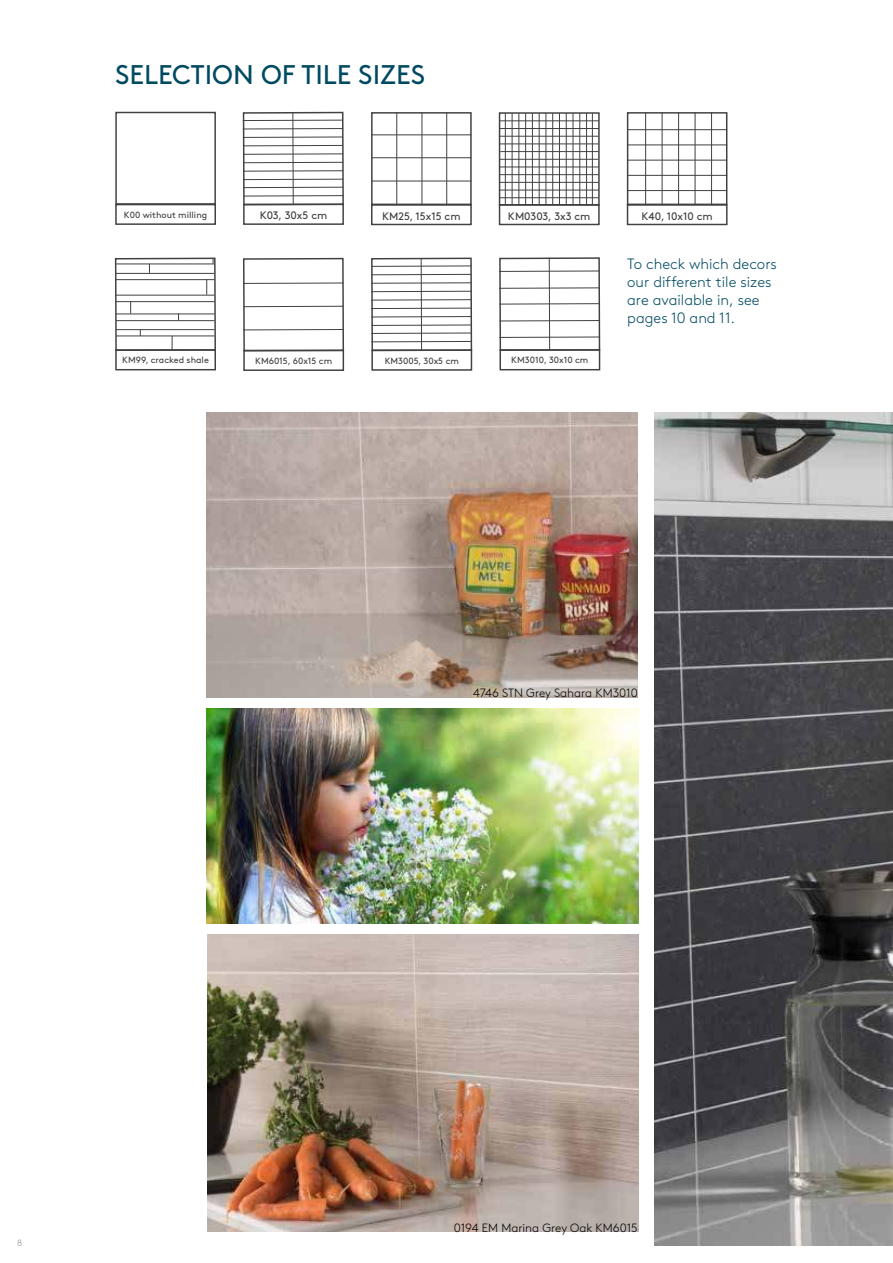
<style>
.page{position:relative;width:893px;height:1263px;background:#fff}
.page>*{position:absolute;margin:0;border:0;box-sizing:border-box;transform-origin:0 0}
.t1{font:27px "Brown";color:#004a61}
.t2{font:300 15px/18px "Brown";color:#004a61}
.t3{font:300 12px "Brown";color:#000}
.t4{font:10.8px "Brown";color:#414042}
.t5{font:9px "Brown";color:#414042}
.t6{font:300 9px "Brown";color:#939598}
</style>
<div class="page">
<img style="left:655px;top:412px;width:238px;height:834px">
<img style="left:207px;top:934px;width:431px;height:298px">
<img style="left:206px;top:412px;width:432px;height:285px">
<img style="left:206px;top:708px;width:432px;height:215px">
<div style="left:499px;top:112px;width:101px;height:94px;border:1px solid #414042"></div>
<div style="left:499px;top:204px;width:101px;height:21px;border:1px solid #414042"></div>
<hr style="left:539px;top:113px;width:1px;height:92px;background:#414042">
<hr style="left:532px;top:113px;width:1px;height:92px;background:#414042">
<hr style="left:525px;top:113px;width:1px;height:92px;background:#414042">
<hr style="left:518px;top:113px;width:1px;height:92px;background:#414042">
<hr style="left:512px;top:113px;width:1px;height:92px;background:#414042">
<hr style="left:505px;top:113px;width:1px;height:92px;background:#414042">
<hr style="left:579px;top:113px;width:1px;height:92px;background:#414042">
<hr style="left:592px;top:113px;width:1px;height:92px;background:#414042">
<hr style="left:573px;top:113px;width:1px;height:92px;background:#414042">
<hr style="left:566px;top:113px;width:1px;height:92px;background:#414042">
<hr style="left:559px;top:113px;width:1px;height:92px;background:#414042">
<hr style="left:552px;top:113px;width:1px;height:92px;background:#414042">
<hr style="left:546px;top:113px;width:1px;height:92px;background:#414042">
<hr style="left:586px;top:113px;width:1px;height:92px;background:#414042">
<hr style="left:499px;top:136px;width:99px;height:1px;background:#414042">
<hr style="left:499px;top:197px;width:100px;height:1px;background:#414042">
<hr style="left:500px;top:190px;width:98px;height:1px;background:#414042">
<hr style="left:499px;top:182px;width:100px;height:1px;background:#414042">
<hr style="left:499px;top:174px;width:100px;height:1px;background:#414042">
<hr style="left:500px;top:167px;width:99px;height:1px;background:#414042">
<hr style="left:500px;top:159px;width:98px;height:1px;background:#414042">
<hr style="left:500px;top:151px;width:98px;height:1px;background:#414042">
<hr style="left:500px;top:144px;width:98px;height:1px;background:#414042">
<hr style="left:499px;top:128px;width:100px;height:1px;background:#414042">
<hr style="left:500px;top:120px;width:99px;height:1px;background:#414042">
<div style="left:243px;top:204px;width:101px;height:21px;border:1px solid #414042"></div>
<div style="left:243px;top:112px;width:101px;height:93px;border:1px solid #414042"></div>
<hr style="left:243px;top:120px;width:100px;height:1px;background:#414042">
<hr style="left:243px;top:128px;width:100px;height:1px;background:#414042">
<hr style="left:292px;top:112px;width:2px;height:93px;background:#414042">
<hr style="left:243px;top:137px;width:100px;height:1px;background:#414042">
<hr style="left:243px;top:145px;width:100px;height:1px;background:#414042">
<hr style="left:243px;top:153px;width:100px;height:2px;background:#414042">
<hr style="left:243px;top:162px;width:100px;height:1px;background:#414042">
<hr style="left:243px;top:170px;width:100px;height:2px;background:#414042">
<hr style="left:243px;top:179px;width:100px;height:1px;background:#414042">
<hr style="left:243px;top:187px;width:100px;height:1px;background:#414042">
<hr style="left:243px;top:195px;width:100px;height:1px;background:#414042">
<div style="left:371px;top:112px;width:101px;height:93px;border:1px solid #414042"></div>
<hr style="left:371px;top:157px;width:100px;height:1px;background:#414042">
<hr style="left:371px;top:134px;width:100px;height:1px;background:#414042">
<hr style="left:371px;top:181px;width:100px;height:1px;background:#414042">
<hr style="left:396px;top:112px;width:1px;height:93px;background:#414042">
<hr style="left:422px;top:112px;width:1px;height:93px;background:#414042">
<hr style="left:446px;top:112px;width:1px;height:93px;background:#414042">
<div style="left:371px;top:204px;width:101px;height:21px;border:1px solid #414042"></div>
<div style="left:115px;top:112px;width:101px;height:93px;border:1px solid #414042"></div>
<div style="left:115px;top:204px;width:101px;height:21px;border:1px solid #414042"></div>
<div style="left:627px;top:112px;width:100px;height:93px;border:1px solid #414042"></div>
<hr style="left:627px;top:160px;width:100px;height:1px;background:#414042">
<hr style="left:627px;top:129px;width:100px;height:1px;background:#414042">
<hr style="left:627px;top:190px;width:100px;height:1px;background:#414042">
<hr style="left:627px;top:175px;width:100px;height:1px;background:#414042">
<hr style="left:627px;top:145px;width:100px;height:1px;background:#414042">
<hr style="left:662px;top:112px;width:1px;height:93px;background:#414042">
<hr style="left:645px;top:112px;width:1px;height:93px;background:#414042">
<hr style="left:678px;top:112px;width:1px;height:93px;background:#414042">
<hr style="left:695px;top:112px;width:1px;height:93px;background:#414042">
<hr style="left:711px;top:112px;width:1px;height:93px;background:#414042">
<div style="left:627px;top:204px;width:100px;height:21px;border:1px solid #414042"></div>
<div style="left:115px;top:349px;width:101px;height:21px;border:1px solid #414042"></div>
<div style="left:115px;top:258px;width:101px;height:93px;border:1px solid #414042"></div>
<hr style="left:116px;top:336px;width:98px;height:1px;background:#414042">
<hr style="left:116px;top:329px;width:98px;height:1px;background:#414042">
<hr style="left:116px;top:320px;width:98px;height:1px;background:#414042">
<hr style="left:116px;top:314px;width:98px;height:1px;background:#414042">
<hr style="left:116px;top:301px;width:98px;height:1px;background:#414042">
<hr style="left:116px;top:295px;width:98px;height:1px;background:#414042">
<hr style="left:116px;top:279px;width:98px;height:1px;background:#414042">
<hr style="left:116px;top:273px;width:98px;height:1px;background:#414042">
<hr style="left:116px;top:264px;width:98px;height:1px;background:#414042">
<svg style="left:206px;top:279px;width:1px;height:16px"></svg>
<svg style="left:172px;top:336px;width:1px;height:14px"></svg>
<div style="left:243px;top:350px;width:101px;height:21px;border:1px solid #414042"></div>
<div style="left:243px;top:258px;width:101px;height:93px;border:1px solid #414042"></div>
<hr style="left:243px;top:283px;width:100px;height:1px;background:#414042">
<hr style="left:243px;top:306px;width:100px;height:1px;background:#414042">
<hr style="left:243px;top:329px;width:100px;height:1px;background:#414042">
<div style="left:371px;top:349px;width:101px;height:22px;border:1px solid #414042"></div>
<div style="left:371px;top:258px;width:101px;height:93px;border:1px solid #414042"></div>
<hr style="left:371px;top:266px;width:100px;height:1px;background:#414042">
<hr style="left:371px;top:274px;width:100px;height:1px;background:#414042">
<hr style="left:421px;top:258px;width:1px;height:92px;background:#414042">
<hr style="left:371px;top:282px;width:100px;height:2px;background:#414042">
<hr style="left:371px;top:291px;width:100px;height:1px;background:#414042">
<hr style="left:371px;top:299px;width:100px;height:1px;background:#414042">
<hr style="left:371px;top:308px;width:100px;height:1px;background:#414042">
<hr style="left:371px;top:316px;width:100px;height:1px;background:#414042">
<hr style="left:371px;top:325px;width:101px;height:1px;background:#414042">
<hr style="left:371px;top:333px;width:101px;height:1px;background:#414042">
<hr style="left:371px;top:341px;width:101px;height:1px;background:#414042">
<div style="left:499px;top:349px;width:101px;height:21px;border:1px solid #414042"></div>
<div style="left:499px;top:257px;width:101px;height:94px;border:1px solid #414042"></div>
<hr style="left:499px;top:271px;width:100px;height:1px;background:#414042">
<hr style="left:549px;top:258px;width:1px;height:92px;background:#414042">
<hr style="left:499px;top:287px;width:100px;height:2px;background:#414042">
<hr style="left:499px;top:303px;width:100px;height:1px;background:#414042">
<hr style="left:499px;top:320px;width:101px;height:1px;background:#414042">
<hr style="left:499px;top:337px;width:101px;height:1px;background:#414042">
<h1 class="t1" style="left:115px;top:65px;width:311px">SELECTION OF TILE SIZES</h1>
<p class="t5" style="left:124px;top:211px;width:85px">K00 without milling</p>
<p class="t4" style="left:260px;top:211px;width:69px">K03, 30x5 cm</p>
<p class="t4" style="left:382px;top:212px;width:80px">KM25, 15x15 cm</p>
<p class="t4" style="left:508px;top:212px;width:84px">KM0303, 3x3 cm</p>
<p class="t4" style="left:642px;top:212px;width:73px">K40, 10x10 cm</p>
<p class="t5" style="left:122px;top:357px;width:88px">KM99, cracked shale</p>
<p class="t5" style="left:255px;top:357px;width:79px">KM6015, 60x15 cm</p>
<p class="t5" style="left:385px;top:357px;width:76px">KM3005, 30x5 cm</p>
<p class="t5" style="left:511px;top:357px;width:79px">KM3010, 30x10 cm</p>
<h2 class="t2" style="left:627px;top:257px;width:151px">To check which decors our different tile sizes are available in, see pages 10 and 11.</h2>
<h3 class="t3" style="left:473px;top:689px;width:166px">4746 STN Grey Sahara KM3010</h3>
<p class="t6" style="left:17px;top:1239px;width:7px">8</p>
<h3 class="t3" style="left:454px;top:1223px;width:186px">0194 EM Marina Grey Oak KM6015</h3>
</div>
